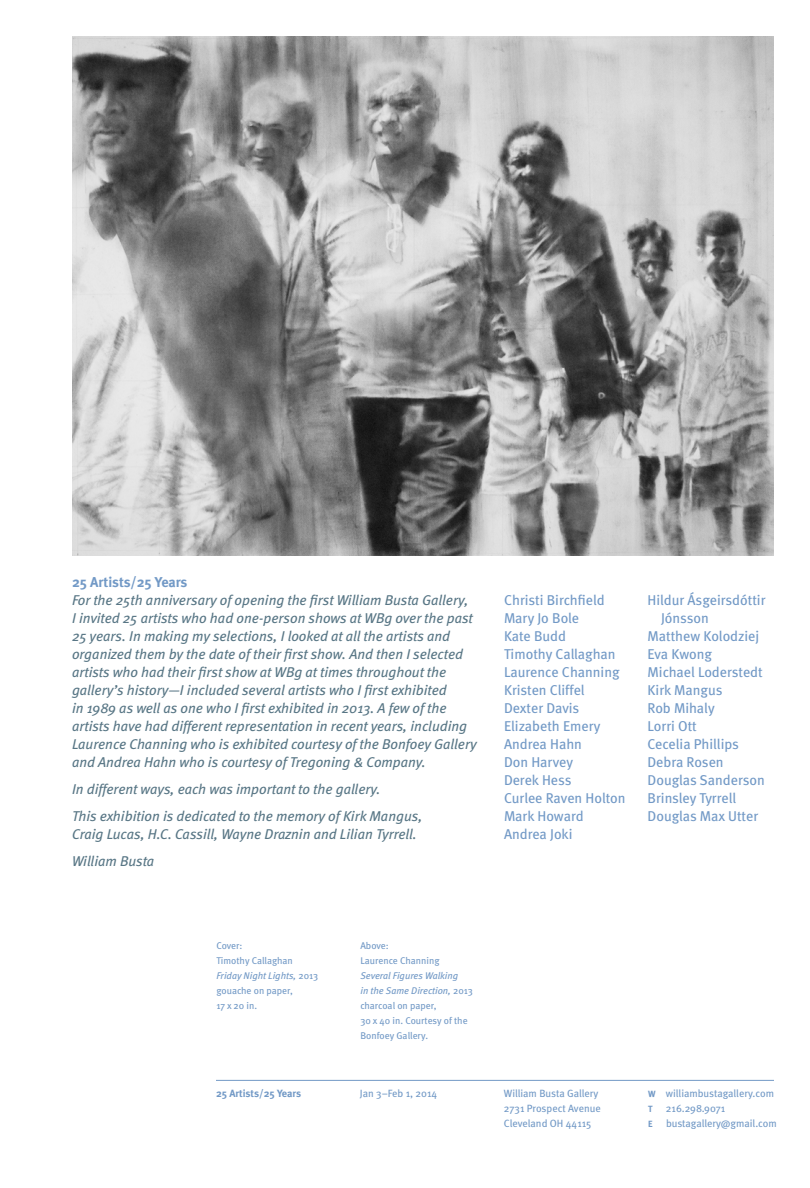
<style>
.page{position:relative;width:810px;height:1188px;background:#fff}
.page>*{position:absolute;margin:0;border:0;box-sizing:border-box;transform-origin:0 0}
.WBg_Paragraph{font:italic 14.25px/18px "Meta";color:#587685}
.WBg_Paragraph-2{font:14.25px/18px "Meta";color:#7299c6}
.WBg_Paragraph-3{font:700 14.25px "Meta";letter-spacing:-.01em;color:#7299c6}
.t1{font:10.5px "Meta";letter-spacing:-.005em;color:#7299c6}
.t2{font:700 10.5px "Meta";letter-spacing:-.01em;color:#7299c6}
.Image_Caption{font:9.75px/15px "Meta";color:#7299c6}
.Image_Caption-2{font:italic 9.75px/15px "Meta";color:#7299c6}
.t3{font:700 9px "Meta";color:#7299c6}
.s1{font-style:normal}
.s2{font-weight:700;font-size:9px}
</style>
<div class="page">
<hr style="left:216px;top:1080px;width:558px;height:1px;background:#7299c6">
<img style="left:72px;top:36px;width:701px;height:519px">
<p class="WBg_Paragraph-3" style="left:72px;top:574px;width:117px">25 Artists/25 Years</p>
<p class="WBg_Paragraph" style="left:72px;top:591px;width:406px">For the 25th anniversary of opening the first William Busta Gallery,<br>I invited 25 artists who had one-person shows at WBg over the past 25 years. In making my selections, I looked at all the artists and organized them by the date of their first show. And then I selected artists who had their first show at WBg at times throughout the gallery’s history—I included several artists who I first exhibited<br>in 1989 as well as one who I first exhibited in 2013. A few of the artists have had different representation in recent years, including Laurence Channing who is exhibited courtesy of the Bonfoey Gallery and Andrea Hahn who is courtesy of Tregoning &amp; Company.</p>
<p class="WBg_Paragraph" style="left:72px;top:780px;width:310px">In different ways, each was important to the gallery.</p>
<p class="WBg_Paragraph" style="left:72px;top:807px;width:352px">This exhibition is dedicated to the memory of Kirk Mangus,<br>Craig Lucas, H.C. Cassill, Wayne Draznin and Lilian Tyrrell.</p>
<p class="WBg_Paragraph" style="left:72px;top:852px;width:84px">William Busta</p>
<p class="WBg_Paragraph-2" style="left:504px;top:591px;width:102px">Christi Birchfield</p>
<p class="WBg_Paragraph-2" style="left:504px;top:609px;width:77px">Mary Jo Bole</p>
<p class="WBg_Paragraph-2" style="left:504px;top:627px;width:63px">Kate Budd</p>
<p class="WBg_Paragraph-2" style="left:504px;top:645px;width:113px">Timothy Callaghan</p>
<p class="WBg_Paragraph-2" style="left:504px;top:663px;width:117px">Laurence Channing</p>
<p class="WBg_Paragraph-2" style="left:504px;top:681px;width:82px">Kristen Cliffel</p>
<p class="WBg_Paragraph-2" style="left:504px;top:699px;width:77px">Dexter Davis</p>
<p class="WBg_Paragraph-2" style="left:504px;top:717px;width:98px">Elizabeth Emery</p>
<p class="WBg_Paragraph-2" style="left:504px;top:735px;width:80px">Andrea Hahn</p>
<p class="WBg_Paragraph-2" style="left:504px;top:753px;width:71px">Don Harvey</p>
<p class="WBg_Paragraph-2" style="left:504px;top:771px;width:69px">Derek Hess</p>
<p class="WBg_Paragraph-2" style="left:504px;top:789px;width:123px">Curlee Raven Holton</p>
<p class="WBg_Paragraph-2" style="left:504px;top:807px;width:81px">Mark Howard</p>
<p class="WBg_Paragraph-2" style="left:504px;top:825px;width:70px">Andrea Joki</p>
<p class="WBg_Paragraph-2" style="left:661px;top:591px;width:106px;text-indent:-13px">Hildur Ásgeirsdóttir<br>Jónsson</p>
<p class="WBg_Paragraph-2" style="left:648px;top:627px;width:113px">Matthew Kolodziej</p>
<p class="WBg_Paragraph-2" style="left:648px;top:645px;width:66px">Eva Kwong</p>
<p class="WBg_Paragraph-2" style="left:648px;top:663px;width:117px">Michael Loderstedt</p>
<p class="WBg_Paragraph-2" style="left:648px;top:681px;width:76px">Kirk Mangus</p>
<p class="WBg_Paragraph-2" style="left:648px;top:699px;width:69px">Rob Mihaly</p>
<p class="WBg_Paragraph-2" style="left:648px;top:717px;width:51px">Lorri Ott</p>
<p class="WBg_Paragraph-2" style="left:648px;top:735px;width:93px">Cecelia Phillips</p>
<p class="WBg_Paragraph-2" style="left:648px;top:753px;width:78px">Debra Rosen</p>
<p class="WBg_Paragraph-2" style="left:648px;top:771px;width:119px">Douglas Sanderson</p>
<p class="WBg_Paragraph-2" style="left:648px;top:789px;width:90px">Brinsley Tyrrell</p>
<p class="WBg_Paragraph-2" style="left:648px;top:807px;width:112px">Douglas Max Utter</p>
<p class="Image_Caption" style="left:216px;top:938px;width:27px">Cover:</p>
<p class="Image_Caption" style="left:216px;top:953px;width:78px">Timothy Callaghan</p>
<p class="Image_Caption-2" style="left:216px;top:968px;width:103px">Friday Night Lights, <span class="s1">2013</span></p>
<p class="Image_Caption" style="left:216px;top:983px;width:78px">gouache on paper,<br>17 x 20 in.</p>
<p class="Image_Caption" style="left:360px;top:938px;width:30px">Above:</p>
<p class="Image_Caption" style="left:360px;top:953px;width:81px">Laurence Channing</p>
<p class="Image_Caption-2" style="left:360px;top:968px;width:114px">Several Figures Walking<br>in the Same Direction, <span class="s1">2013</span></p>
<p class="Image_Caption" style="left:360px;top:998px;width:109px">charcoal on paper,<br>30 x 40 in. Courtesy of the<br>Bonfoey Gallery.</p>
<p class="t2" style="left:216px;top:1087px;width:87px">25 Artists/25 Years</p>
<p class="t1" style="left:360px;top:1087px;width:79px">Jan 3–Feb 1, 2014</p>
<p class="t1" style="left:504px;top:1087px;width:96px">William Busta Gallery</p>
<p class="t1" style="left:504px;top:1102px;width:98px">2731 Prospect Avenue</p>
<p class="t1" style="left:504px;top:1117px;width:89px">Cleveland OH 44115</p>
<p class="t1" style="left:648px;top:1086px;width:128px"><span class="s2">W</span> williambustagallery.com</p>
<p class="t3" style="left:648px;top:1103px;width:6px">T</p>
<p class="t1" style="left:666px;top:1101px;width:61px">216.298.9071</p>
<p class="t3" style="left:648px;top:1118px;width:6px">E</p>
<p class="t1" style="left:666px;top:1116px;width:112px">bustagallery@gmail.com</p>
</div>
